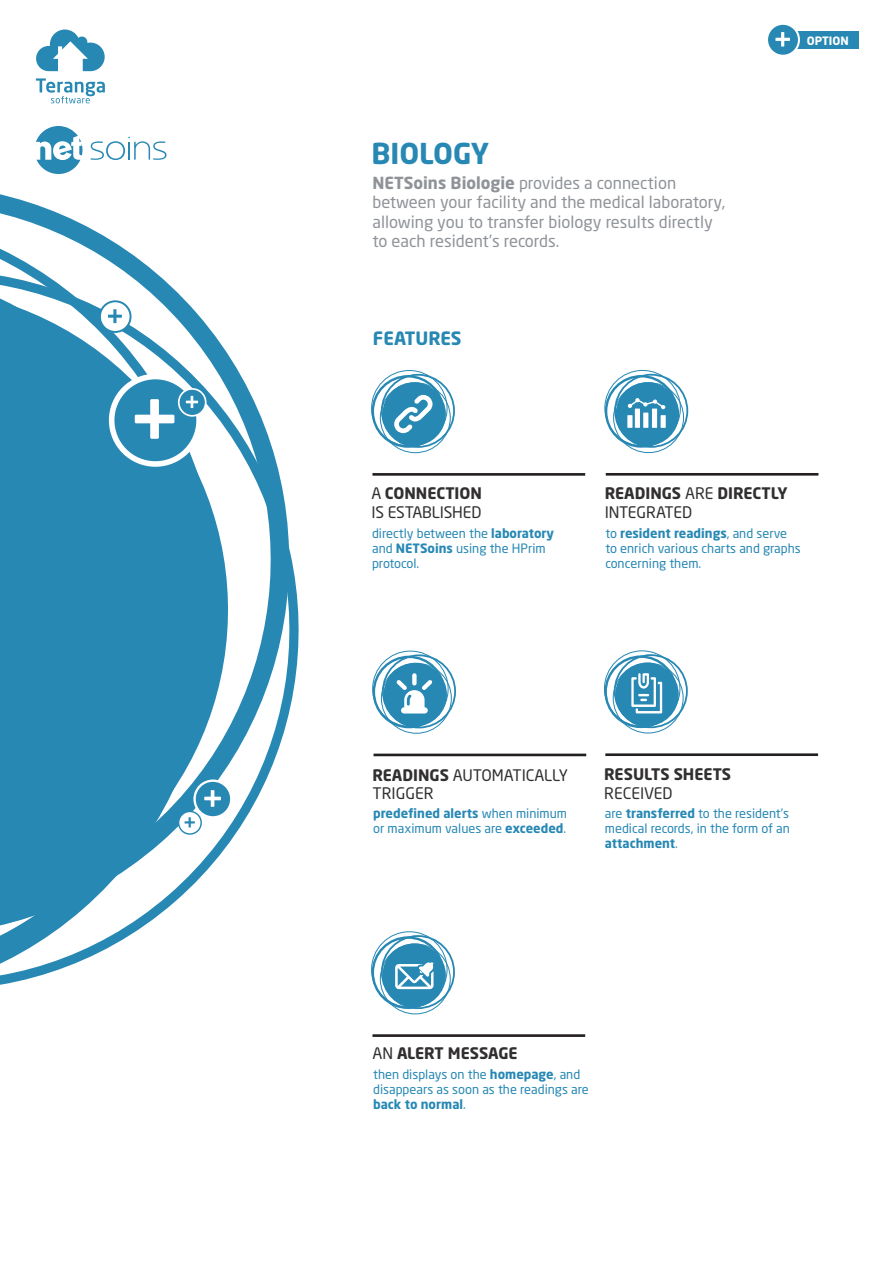
<style>
.page{position:relative;width:893px;height:1263px;background:#fff}
.page>*{position:absolute;margin:0;border:0;box-sizing:border-box;transform-origin:0 0}
.t1{font:700 28.5px "Neo Sans";color:#2788b4}
.t2{font:700 18.15px "Neo Sans";color:#2788b4}
.t3{font:16.5px/19.5px "Neo Sans";color:#8f9398}
.t4{font:15.75px/18.9px "Neo Sans";color:#312f30}
.t5{font:700 15.75px/18.9px "Neo Sans";color:#312f30}
.t6{font:12.75px/15px "Neo Sans";color:#2788b4}
.t7{font:700 11.4px "Neo Sans";color:#fff}
.s1{font-weight:700}
.s2{font-weight:400}
</style>
<div class="page">
<hr style="left:372px;top:473px;width:213px;height:3px;background:#231f20">
<hr style="left:372px;top:1034px;width:213px;height:3px;background:#231f20">
<div style="left:382px;top:943px;width:64px;height:64px;background:#2788b4;border-radius:50%"></div>
<div style="left:372px;top:936px;width:72px;height:73px;border:2px solid #2788b4;border-radius:50%"></div>
<div style="left:381px;top:935px;width:74px;height:74px;border:2px solid #2788b4;border-radius:50%"></div>
<div style="left:380px;top:943px;width:71px;height:71px;border:1px solid #2788b4;border-radius:50%"></div>
<svg style="left:395px;top:962px;width:39px;height:27px"></svg>
<hr style="left:605px;top:753px;width:213px;height:3px;background:#231f20">
<div style="left:615px;top:663px;width:64px;height:63px;background:#2788b4;border-radius:50%"></div>
<div style="left:604px;top:655px;width:73px;height:73px;border:2px solid #2788b4;border-radius:50%"></div>
<div style="left:614px;top:654px;width:74px;height:74px;border:2px solid #2788b4;border-radius:50%"></div>
<div style="left:613px;top:663px;width:71px;height:70px;border:1px solid #2788b4;border-radius:50%"></div>
<svg style="left:631px;top:673px;width:31px;height:40px"></svg>
<hr style="left:374px;top:754px;width:212px;height:2px;background:#231f20">
<div style="left:383px;top:663px;width:64px;height:63px;background:#2788b4;border-radius:50%"></div>
<div style="left:373px;top:656px;width:72px;height:72px;border:2px solid #2788b4;border-radius:50%"></div>
<div style="left:382px;top:654px;width:74px;height:74px;border:2px solid #2788b4;border-radius:50%"></div>
<div style="left:381px;top:663px;width:71px;height:71px;border:1px solid #2788b4;border-radius:50%"></div>
<div style="left:412px;top:673px;width:5px;height:12px;background:#fff;border-radius:2px"></div>
<svg style="left:396px;top:680px;width:36px;height:33px"></svg>
<hr style="left:606px;top:473px;width:212px;height:3px;background:#231f20">
<div style="left:616px;top:382px;width:63px;height:64px;background:#2788b4;border-radius:50%"></div>
<div style="left:605px;top:375px;width:72px;height:73px;border:2px solid #2788b4;border-radius:50%"></div>
<div style="left:604px;top:370px;width:77px;height:76px;border:1px solid #2788b4;border-radius:50%"></div>
<div style="left:614px;top:374px;width:74px;height:74px;border:2px solid #2788b4;border-radius:50%"></div>
<div style="left:613px;top:382px;width:71px;height:71px;border:1px solid #2788b4;border-radius:50%"></div>
<div style="left:627px;top:415px;width:5px;height:13px;background:#fff"></div>
<div style="left:661px;top:415px;width:5px;height:13px;background:#fff"></div>
<div style="left:635px;top:409px;width:5px;height:19px;background:#fff"></div>
<div style="left:652px;top:409px;width:5px;height:19px;background:#fff"></div>
<div style="left:643px;top:413px;width:5px;height:15px;background:#fff"></div>
<svg style="left:628px;top:398px;width:37px;height:11px"></svg>
<div style="left:382px;top:382px;width:64px;height:64px;background:#2788b4;border-radius:50%"></div>
<div style="left:372px;top:375px;width:72px;height:73px;border:2px solid #2788b4;border-radius:50%"></div>
<div style="left:371px;top:370px;width:76px;height:76px;border:1px solid #2788b4;border-radius:50%"></div>
<div style="left:381px;top:374px;width:74px;height:74px;border:2px solid #2788b4;border-radius:50%"></div>
<div style="left:380px;top:382px;width:71px;height:71px;border:1px solid #2788b4;border-radius:50%"></div>
<svg style="left:394px;top:394px;width:38px;height:39px"></svg>
<svg style="left:36px;top:30px;width:69px;height:41px"></svg>
<svg style="left:36px;top:78px;width:69px;height:25px"></svg>
<div style="left:783px;top:31px;width:76px;height:18px;background:#2788b4"></div>
<div style="left:767px;top:24px;width:32px;height:32px;background:#2788b4;border-radius:50%"></div>
<div style="left:766px;top:23px;width:34px;height:34px;border:2px solid #fff;border-radius:50%"></div>
<svg style="left:775px;top:32px;width:15px;height:15px"></svg>
<svg style="left:36px;top:126px;width:45px;height:15px"></svg>
<svg style="left:0;top:141px;width:167px;height:92px"></svg>
<svg style="left:0;top:233px;width:299px;height:752px"></svg>
<div style="left:112px;top:376px;width:87px;height:88px;background:#2788b4;border-radius:50%"></div>
<div style="left:109px;top:374px;width:93px;height:93px;border:6px solid #fff;border-radius:50%"></div>
<svg style="left:135px;top:399px;width:39px;height:40px"></svg>
<svg style="left:179px;top:389px;width:27px;height:27px"></svg>
<div style="left:178px;top:388px;width:29px;height:29px;border:2px solid #fff;border-radius:50%"></div>
<svg style="left:186px;top:396px;width:12px;height:12px"></svg>
<div style="left:195px;top:781px;width:36px;height:36px;background:#2788b4;border-radius:50%"></div>
<div style="left:193px;top:779px;width:39px;height:39px;border:2px solid #fff;border-radius:50%"></div>
<svg style="left:204px;top:790px;width:17px;height:17px"></svg>
<svg style="left:179px;top:811px;width:22px;height:23px"></svg>
<div style="left:178px;top:811px;width:24px;height:24px;border:1px solid #2788b4;border-radius:50%"></div>
<svg style="left:185px;top:817px;width:10px;height:10px"></svg>
<svg style="left:100px;top:301px;width:31px;height:31px"></svg>
<div style="left:99px;top:300px;width:33px;height:33px;border:2px solid #2788b4;border-radius:50%"></div>
<svg style="left:108px;top:309px;width:14px;height:14px"></svg>
<h1 class="t1" style="left:371px;top:135px;width:119px">BiologY</h1>
<p class="t3" style="left:372px;top:173px;width:354px"><span class="s1">NETSoins Biologie</span> provides a connection between your facility and the medical laboratory, allowing you to transfer biology results directly to each resident’s records.</p>
<h2 class="t2" style="left:373px;top:326px;width:90px">FEATURES</h2>
<p class="t7" style="left:807px;top:33px;width:42px">option</p>
<p class="t4" style="left:371px;top:483px;width:112px">A <span class="s1">CONNECTION<br></span>IS ESTABLISHED</p>
<p class="t5" style="left:605px;top:483px;width:184px">READINGS <span class="s2">ARE</span> DIRECTLY<br><span class="s2">INTEGRATED</span></p>
<p class="t6" style="left:372px;top:525px;width:184px">directly between the <span class="s1">laboratory </span>and <span class="s1">NETSoins</span> using the HPrim protocol.</p>
<p class="t6" style="left:605px;top:525px;width:197px">to <span class="s1">resident readings</span>, and serve to enrich various charts and graphs concerning them.</p>
<p class="t4" style="left:372px;top:765px;width:197px"><span class="s1">READINGS</span> AUTOMATICALLY<br>TRIGGER</p>
<p class="t6" style="left:373px;top:806px;width:195px"><span class="s1">predefined alerts</span> when minimum or maximum values are <span class="s1">exceeded</span>.</p>
<p class="t5" style="left:604px;top:764px;width:128px">RESULTS SHEETS</p>
<p class="t4" style="left:604px;top:784px;width:70px">RECEIVED</p>
<p class="t6" style="left:605px;top:806px;width:186px;text-align:justify">are <span class="s1">transferred</span> to the resident’s medical records, in the form of an <span class="s1">attachment</span>.</p>
<p class="t5" style="left:372px;top:1044px;width:147px"><span class="s2">AN</span> ALERT MESSAGE</p>
<p class="t6" style="left:373px;top:1067px;width:217px">then displays on the <span class="s1">homepage</span>, and disappears as soon as the readings are <span class="s1">back to normal</span>.</p>
</div>
